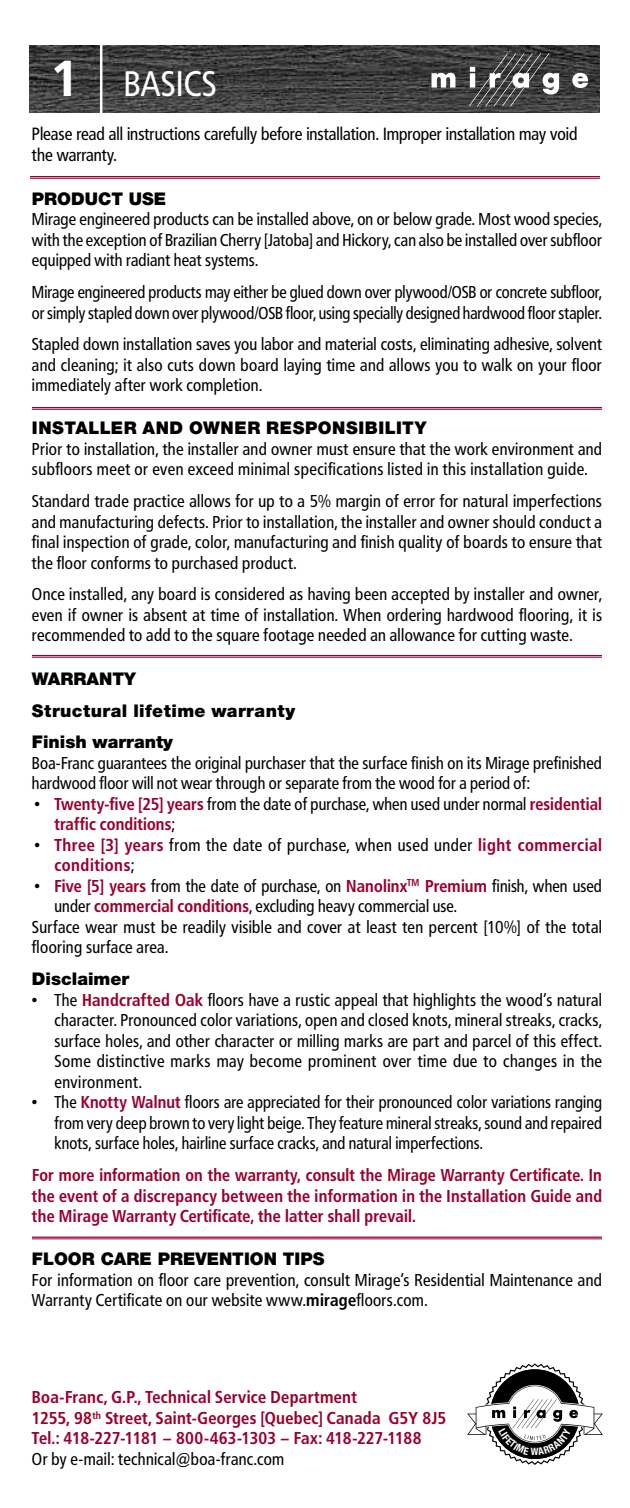
<style>
.page{position:relative;width:630px;height:1508px;background:#fff}
.page>*{position:absolute;margin:0;border:0;box-sizing:border-box;transform-origin:0 0}
.t1{font:35px "Frutiger Condensed BQ";letter-spacing:.01em;color:#fff}
.t2{font:17.5px/21px "Frutiger Condensed BQ";color:#000}
.t3{font:900 17.5px/31.8px "Helvetica Neue LT Std";letter-spacing:.02em;color:#000}
.t4{font:900 17.5px "Helvetica Neue LT Std";color:#000}
.t5{font:900 17.5px "Helvetica Neue LT Std";letter-spacing:.03em;color:#000}
.t6{font:17px/20.5px "Frutiger Condensed BQ";letter-spacing:.015em;color:#000;text-align:justify}
.t7{font:700 17px/20.5px "Frutiger Condensed BQ";letter-spacing:.02em;color:#98002e}
.t8{font:700 condensed 10.25px "Helvetica Neue";color:#fff}
.s1{font-family:"Frutiger BQ";font-weight:700;font-size:50px}
.s2{font-weight:400;color:#000}
.s3{font-weight:700;color:#98002e}
.s4{font-weight:700}
</style>
<div class="page">
<img style="left:30px;top:45px;width:570px;height:67px">
<hr style="left:100px;top:44px;width:2px;height:70px;background:#fff">
<svg style="left:432px;top:73px;width:23px;height:15px"></svg>
<svg style="left:469px;top:53px;width:90px;height:53px"></svg>
<svg style="left:572px;top:69px;width:17px;height:19px"></svg>
<hr style="left:32px;top:655px;width:570px;height:1px;background:#98002e">
<hr style="left:32px;top:657px;width:570px;height:1px;background:#98002e">
<hr style="left:32px;top:1236px;width:570px;height:1px;background:#98002e">
<hr style="left:32px;top:1238px;width:570px;height:1px;background:#98002e">
<hr style="left:32px;top:407px;width:570px;height:1px;background:#98002e">
<hr style="left:32px;top:409px;width:570px;height:1px;background:#98002e">
<hr style="left:30px;top:176px;width:570px;height:1px;background:#98002e">
<hr style="left:30px;top:178px;width:570px;height:1px;background:#98002e">
<svg style="left:467px;top:1363px;width:136px;height:101px"></svg>
<h1 class="t1" style="left:51px;top:62px;width:167px"><span class="s1">1</span> BASICS</h1>
<p class="t2" style="left:32px;top:123px;width:547px">Please read all instructions carefully before installation. Improper installation may void the warranty.</p>
<p class="t4" style="left:32px;top:188px;width:136px">PRODUCT USE</p>
<p class="t6" style="left:32px;top:209px;width:572px">Mirage engineered products can be installed above, on or below grade. Most wood species, with the exception of Brazilian Cherry [Jatoba] and Hickory, can also be installed over subfloor equipped with radiant heat systems.</p>
<p class="t6" style="left:32px;top:282px;width:572px">Mirage engineered products may either be glued down over plywood/OSB or concrete subfloor, or simply stapled down over plywood/OSB floor, using specially designed hardwood floor stapler.</p>
<p class="t6" style="left:32px;top:334px;width:572px">Stapled down installation saves you labor and material costs, eliminating adhesive, solvent and cleaning; it also cuts down board laying time and allows you to walk on your floor immediately after work completion.</p>
<p class="t5" style="left:32px;top:417px;width:396px">INSTALLER AND OWNER RESPONSIBILITY</p>
<p class="t6" style="left:32px;top:438px;width:572px">Prior to installation, the installer and owner must ensure that the work environment and subfloors meet or even exceed minimal specifications listed in this installation guide.</p>
<p class="t6" style="left:32px;top:491px;width:572px">Standard trade practice allows for up to a 5% margin of error for natural imperfections and manufacturing defects. Prior to installation, the installer and owner should conduct a final inspection of grade, color, manufacturing and finish quality of boards to ensure that the floor conforms to purchased product.</p>
<p class="t6" style="left:32px;top:584px;width:572px">Once installed, any board is considered as having been accepted by installer and owner, even if owner is absent at time of installation. When ordering hardwood flooring, it is recommended to add to the square footage needed an allowance for cutting waste.</p>
<p class="t3" style="left:32px;top:662px;width:265px">WARRANTY<br>Structural lifetime warranty<br>Finish warranty</p>
<p class="t6" style="left:32px;top:752px;width:571px">Boa-Franc guarantees the original purchaser that the surface finish on its Mirage prefinished hardwood floor will not wear through or separate from the wood for a period of:</p>
<p class="t7" style="left:54px;top:793px;width:549px;text-indent:-20px"><span class="s2">•</span> Twenty-five [25] years <span class="s2">from the date of purchase, when used under normal</span> residential traffic conditions<span class="s2">;</span></p>
<p class="t7" style="left:54px;top:834px;width:549px;text-indent:-20px"><span class="s2">•</span> Three [3] years <span class="s2">from the date of purchase, when used under</span> light commercial conditions<span class="s2">;</span></p>
<p class="t6" style="left:34px;top:875px;width:569px">• <span class="s3">Five [5] years</span> from the date of purchase, on <span class="s3">Nanolinx</span><sup>TM</sup> <span class="s3">Premium</span> finish, when used</p>
<p class="t6" style="left:54px;top:896px;width:404px">under <span class="s3">commercial conditions</span>, excluding heavy commercial use.</p>
<p class="t6" style="left:32px;top:916px;width:572px">Surface wear must be readily visible and cover at least ten percent [10%] of the total</p>
<p class="t6" style="left:32px;top:937px;width:138px">flooring surface area.</p>
<p class="t4" style="left:32px;top:968px;width:99px">Disclaimer</p>
<p class="t6" style="left:54px;top:989px;width:549px;text-indent:-23px">• The <span class="s3">Handcrafted Oak</span> floors have a rustic appeal that highlights the wood’s natural character. Pronounced color variations, open and closed knots, mineral streaks, cracks, surface holes, and other character or milling marks are part and parcel of this effect.<br>Some distinctive marks may become prominent over time due to changes in the environment.</p>
<p class="t6" style="left:55px;top:1092px;width:549px;text-indent:-23px">• The <span class="s3">Knotty Walnut</span> floors are appreciated for their pronounced color variations ranging from very deep brown to very light beige. They feature mineral streaks, sound and repaired knots, surface holes, hairline surface cracks, and natural imperfections.</p>
<p class="t7" style="left:32px;top:1164px;width:572px;text-align:justify">For more information on the warranty, consult the Mirage Warranty Certificate. In the event of a discrepancy between the information in the Installation Guide and the Mirage Warranty Certificate, the latter shall prevail.</p>
<p class="t4" style="left:32px;top:1248px;width:294px">FLOOR CARE PREVENTION TIPS</p>
<p class="t6" style="left:32px;top:1269px;width:571px">For information on floor care prevention, consult Mirage’s Residential Maintenance and<br>Warranty Certificate on our website www.<span class="s4">mirage</span>floors.com.</p>
<p class="t7" style="left:32px;top:1387px;width:416px">Boa-Franc, G.P., Technical Service Department<br>1255, 98<sup>th</sup> Street, Saint-Georges [Quebec] Canada G5Y 8J5<br>Tel.: 418-227-1181 – 800-463-1303 – Fax: 418-227-1188</p>
<p class="t6" style="left:32px;top:1448px;width:254px">Or by e-mail: technical@boa-franc.com</p>
<p class="t8" style="left:531px;top:1445px;width:9px">W</p>
</div>
